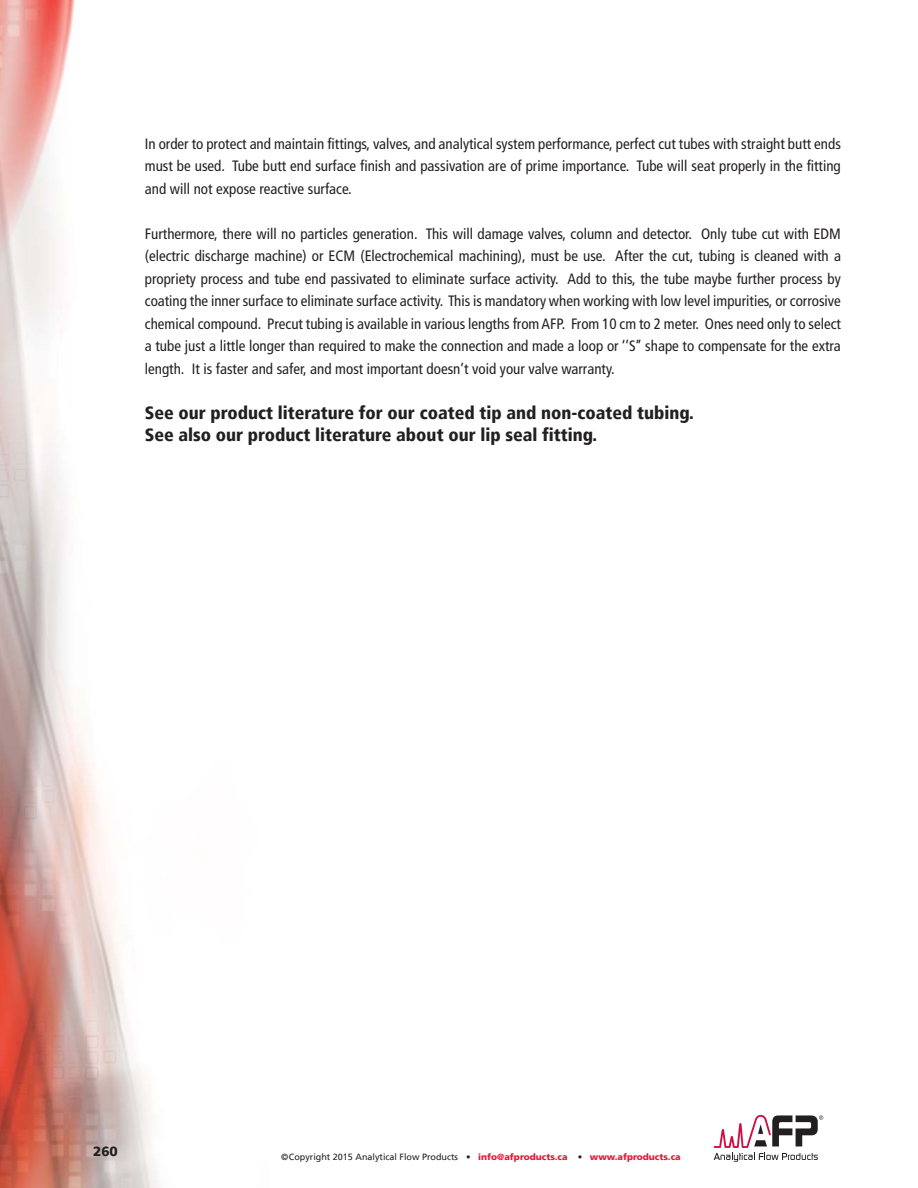
<style>
.page{position:relative;width:918px;height:1188px;background:#fff}
.page>*{position:absolute;margin:0;border:0;box-sizing:border-box;transform-origin:0 0}
.t1{font:900 condensed 18px/22.5px "Frutiger LT";color:#231f20}
.t2{font:condensed 15px/22.5px "Frutiger LT";color:#231f20;text-align:justify}
.t3{font:900 13.5px "Frutiger LT";color:#231f20}
.t4{font:9px "Frutiger LT";color:#231f20}
.s1{font-weight:900;color:#e31836}
</style>
<div class="page">
<img style="left:0;top:0;width:160px;height:1188px">
<img style="left:146px;top:137px;width:14px;height:15px">
<img style="left:146px;top:160px;width:14px;height:14px">
<img style="left:145px;top:182px;width:15px;height:15px">
<img style="left:146px;top:227px;width:14px;height:15px">
<img style="left:146px;top:250px;width:14px;height:14px">
<img style="left:146px;top:272px;width:14px;height:15px">
<img style="left:145px;top:295px;width:15px;height:14px">
<img style="left:145px;top:317px;width:15px;height:15px">
<img style="left:145px;top:340px;width:15px;height:14px">
<img style="left:146px;top:362px;width:14px;height:15px">
<img style="left:146px;top:405px;width:14px;height:17px">
<img style="left:146px;top:427px;width:14px;height:18px">
<svg style="left:714px;top:1115px;width:109px;height:47px"></svg>
<p class="t2" style="left:145px;top:132px;width:698px">In order to protect and maintain fittings, valves, and analytical system performance, perfect cut tubes with straight butt ends must be used. Tube butt end surface finish and passivation are of prime importance. Tube will seat properly in the fitting and will not expose reactive surface.</p>
<p class="t2" style="left:145px;top:222px;width:698px">Furthermore, there will no particles generation. This will damage valves, column and detector. Only tube cut with EDM (electric discharge machine) or ECM (Electrochemical machining), must be use. After the cut, tubing is cleaned with a propriety process and tube end passivated to eliminate surface activity. Add to this, the tube maybe further process by coating the inner surface to eliminate surface activity. This is mandatory when working with low level impurities, or corrosive chemical compound. Precut tubing is available in various lengths from AFP. From 10 cm to 2 meter. Ones need only to select a tube just a little longer than required to make the connection and made a loop or ‘’S’’ shape to compensate for the extra length. It is faster and safer, and most important doesn’t void your valve warranty.</p>
<p class="t1" style="left:145px;top:401px;width:551px">See our product literature for our coated tip and non-coated tubing.<br>See also our product literature about our lip seal fitting.</p>
<p class="t3" style="left:93px;top:1143px;width:26px">260</p>
<p class="t4" style="left:281px;top:1152px;width:401px">©Copyright 2015 Analytical Flow Products • <span class="s1">info@afproducts.ca</span> • <span class="s1">www.afproducts.ca</span></p>
</div>
